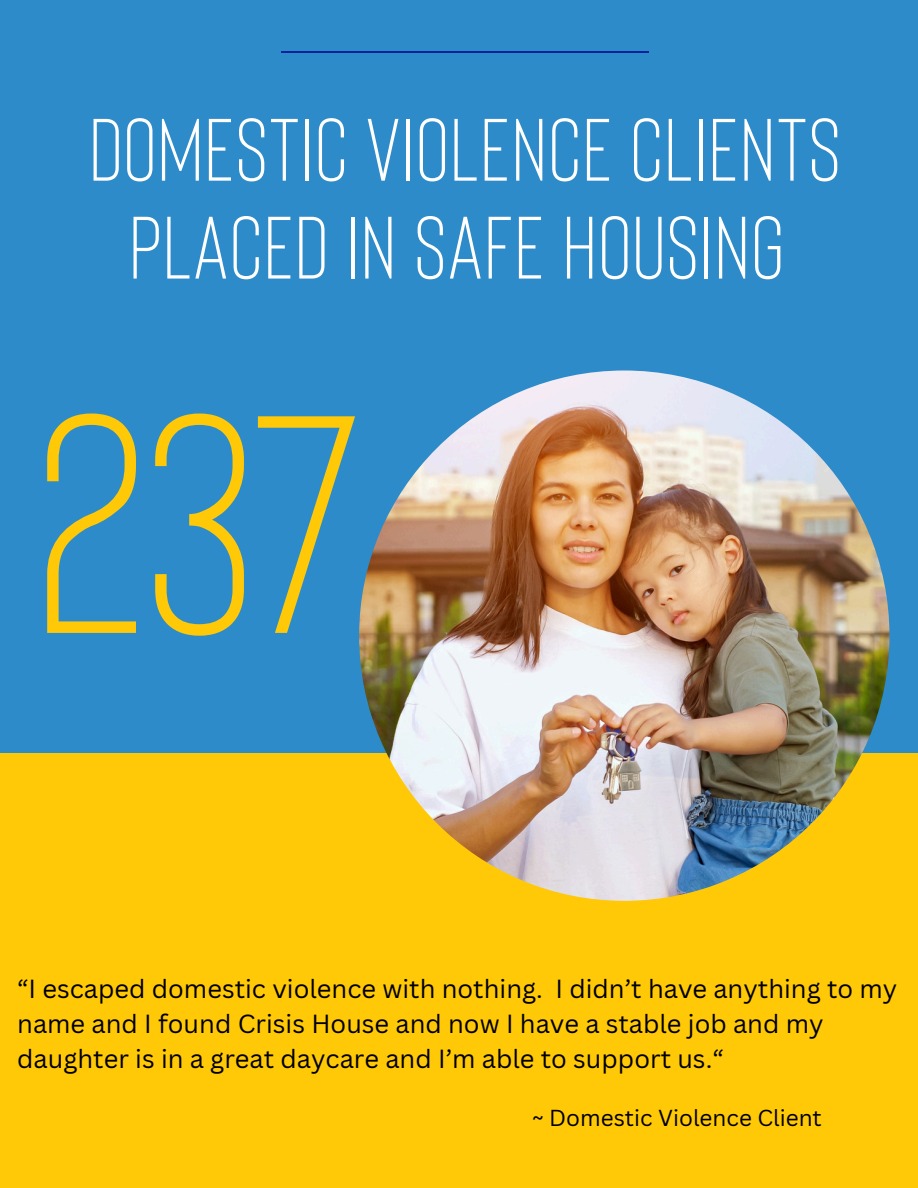
<style>
.page{position:relative;width:918px;height:1188px;background:#ffc907}
.page>*{position:absolute;margin:0;border:0;box-sizing:border-box;transform-origin:0 0}
.t1{font:309.45px "Bison";color:#ffc907}
.t2{font:88.2px/97.8px "Bison";letter-spacing:.035em;color:#fff;text-align:center}
.t3{font:25.5px/34.8px "Canva Sans";color:#000}
.t4{font:22.5px "Canva Sans";color:#000}
</style>
<div class="page">
<div style="left:1px;top:0;width:917px;height:752px;background:#2e8bc9"></div>
<img style="left:359px;top:371px;width:530px;height:530px;border-radius:50%">
<hr style="left:281px;top:51px;width:367px;height:2px;background:#00239c">
<h2 class="t2" style="left:90px;top:96px;width:751px">DOMESTIC VIOLENCE CLIENTS<br>PLACED IN SAFE HOUSING</h2>
<h1 class="t1" style="left:36px;top:323px;width:325px">237</h1>
<p class="t3" style="left:17px;top:971px;width:882px">“I escaped domestic violence with nothing. I didn’t have anything to my name and I found Crisis House and now I have a stable job and my daughter is in a great daycare and I’m able to support us.“</p>
<h3 class="t4" style="left:532px;top:1102px;width:291px">~ Domestic Violence Client</h3>
</div>
